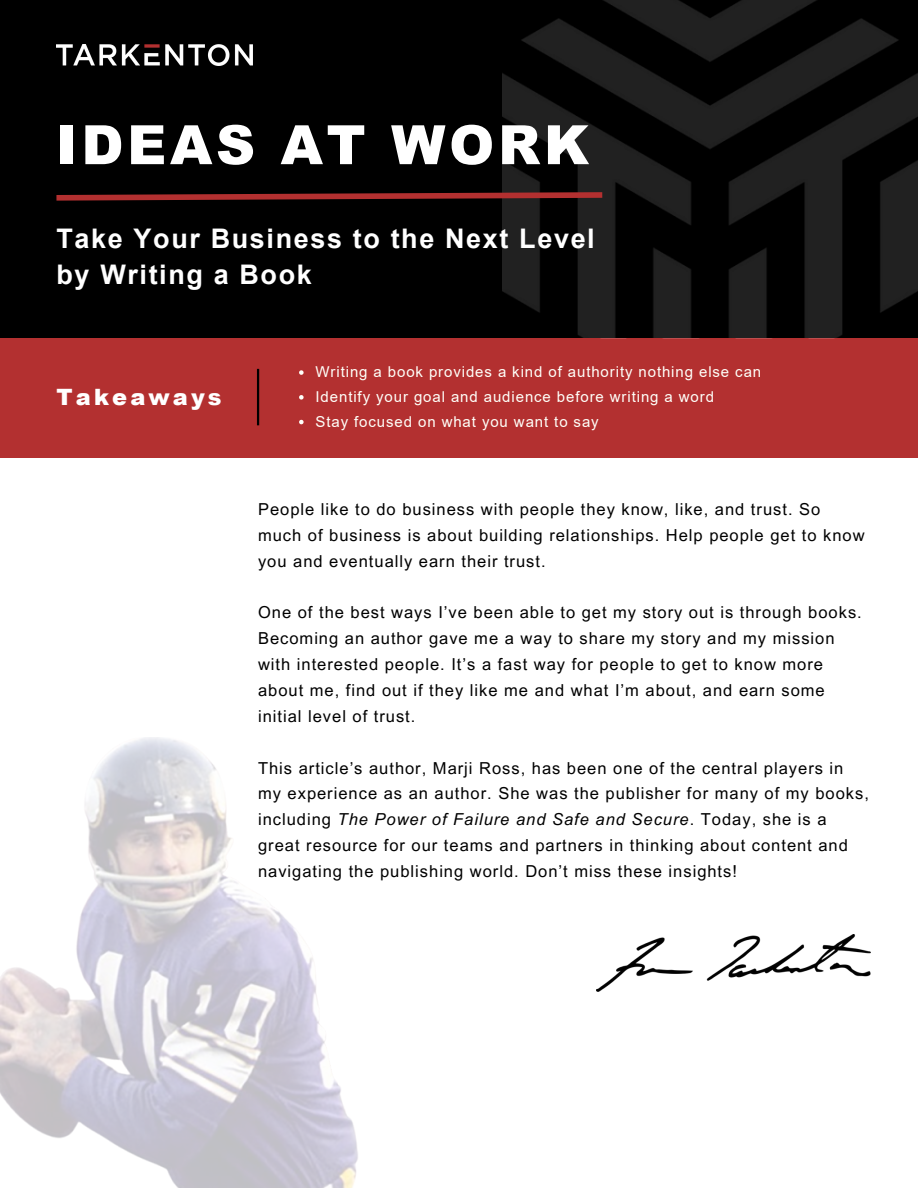
<style>
.page{position:relative;width:918px;height:1188px;background:#fff}
.page>*{position:absolute;margin:0;border:0;box-sizing:border-box;transform-origin:0 0}
.t1{font:900 54.3px "Arial";letter-spacing:.07em;color:#fff}
.t2{font:900 51px "Arial";color:#fff}
.t3{font:700 32.1px/34.8px "Arial";letter-spacing:.06em;color:#fff}
.t4{font:700 27px/36px "Arial";letter-spacing:.06em;color:#fff}
.t5{font:900 22.5px "Arial";letter-spacing:.14em;color:#fff}
.t6{font:16.5px/25.8px "Arial MT Pro";letter-spacing:.06em;color:#000}
.t7{font:15px "Arial";letter-spacing:.06em;color:#fffff9}
.s1{color:#b33030}
.s2{font-style:italic}
</style>
<div class="page">
<div style="left:0;top:337px;width:918px;height:120px;background:#b33030"></div>
<hr style="left:257px;top:369px;width:2px;height:56px;background:#000">
<img style="left:0;top:738px;width:358px;height:450px">
<img style="left:597px;top:934px;width:273px;height:58px">
<div style="left:0;top:0;width:918px;height:338px;background:#000"></div>
<img style="left:503px;top:0;width:415px;height:337px">
<img style="left:56px;top:44px;width:196px;height:22px">
<svg style="left:56px;top:189px;width:552px;height:14px"></svg>
<svg style="left:299px;top:370px;width:5px;height:5px"></svg>
<svg style="left:299px;top:395px;width:5px;height:5px"></svg>
<svg style="left:299px;top:420px;width:5px;height:4px"></svg>
<p class="t1" style="left:56px;top:104px;width:534px">IDEAS AT WORK</p>
<h6 class="t2" style="left:56px;top:112px;width:404px">Ideas at Work<span class="s1">.</span></h6>
<p class="t3" style="left:56px;top:214px;width:353px">A different approach to business growth</p>
<p class="t4" style="left:56px;top:221px;width:540px">Take Your Business to the Next Level by Writing a Book</p>
<h5 class="t5" style="left:56px;top:380px;width:167px">Takeaways</h5>
<p class="t7" style="left:316px;top:363px;width:447px">Writing a book provides a kind of authority nothing else can</p>
<p class="t7" style="left:316px;top:388px;width:400px">Identify your goal and audience before writing a word</p>
<p class="t7" style="left:316px;top:413px;width:285px">Stay focused on what you want to say</p>
<h2 class="t6" style="left:258px;top:498px;width:608px">People like to do business with people they know, like, and trust. So much of business is about building relationships. Help people get to know you and eventually earn their trust.</h2>
<h3 class="t6" style="left:258px;top:602px;width:605px">One of the best ways I’ve been able to get my story out is through books.<br>Becoming an author gave me a way to share my story and my mission with interested people. It’s a fast way for people to get to know more about me, find out if they like me and what I’m about, and earn some initial level of trust.</h3>
<h4 class="t6" style="left:258px;top:757px;width:612px">This article’s author, Marji Ross, has been one of the central players in my experience as an author. She was the publisher for many of my books, including <span class="s2">The Power of Failure and Safe and Secure</span>. Today, she is a great resource for our teams and partners in thinking about content and navigating the publishing world. Don’t miss these insights!</h4>
</div>
